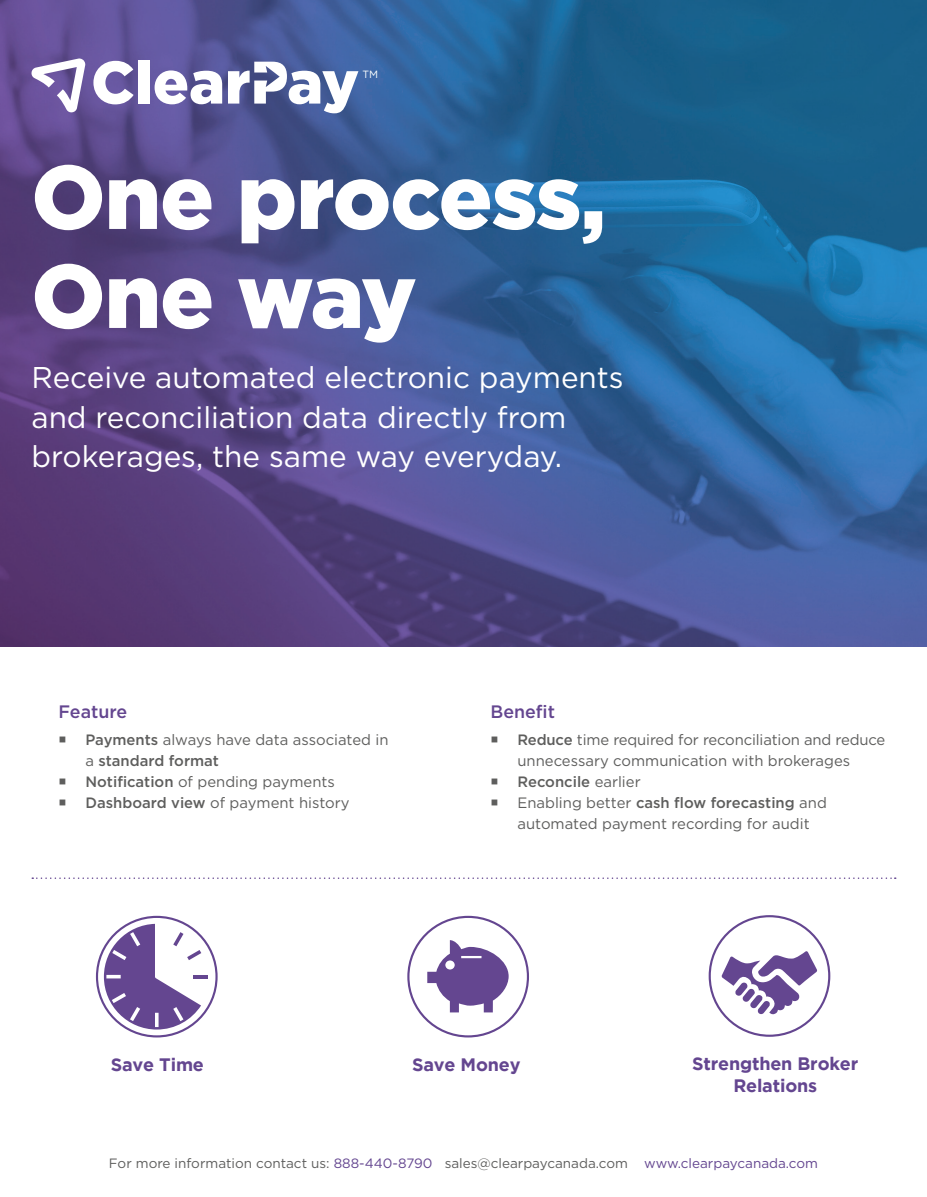
<style>
.page{position:relative;width:927px;height:1197px;background:#fff}
.page>*{position:absolute;margin:0;border:0;box-sizing:border-box;transform-origin:0 0}
.t1{font:900 90px/99px "Gotham HTF";letter-spacing:-.01em;color:#fff}
.t2{font:30px/39.8px "Gotham";color:#fff}
.t3{font:700 18px/21.6px "Gotham";letter-spacing:-.01em;color:#644690;text-align:center}
.t4{font:500 18px "Gotham";color:#644690}
.t5{font:15px/21px "Gotham";color:#5e5e5d}
.t6{font:13.5px "Gotham";color:#5e5e5d}
.t7{font:10.5px "Gotham";color:#fff}
.s1{font-weight:500}
.s2{color:#644690}
</style>
<div class="page">
<img style="left:0;top:0;width:927px;height:646px">
<div style="left:96px;top:916px;width:122px;height:122px;border:2px solid #644690;border-radius:50%"></div>
<div style="left:407px;top:916px;width:122px;height:122px;border:2px solid #644690;border-radius:50%"></div>
<svg style="left:427px;top:940px;width:82px;height:72px"></svg>
<hr style="left:193px;top:975px;width:14px;height:3px;background:#644690">
<svg style="left:104px;top:924px;width:97px;height:106px"></svg>
<svg style="left:30px;top:58px;width:56px;height:56px"></svg>
<svg style="left:93px;top:61px;width:41px;height:43px"></svg>
<div style="left:138px;top:60px;width:12px;height:44px;background:#fff"></div>
<svg style="left:155px;top:70px;width:67px;height:34px"></svg>
<svg style="left:228px;top:62px;width:130px;height:51px"></svg>
<div style="left:709px;top:915px;width:121px;height:122px;border:2px solid #644690;border-radius:50%"></div>
<svg style="left:721px;top:951px;width:96px;height:64px"></svg>
<svg style="left:32px;top:877px;width:864px;height:2px"></svg>
<svg style="left:0;top:0;width:5px;height:5px"></svg>
<svg style="left:922px;top:0;width:5px;height:5px"></svg>
<p class="t7" style="left:363px;top:67px;width:17px">TM</p>
<h1 class="t1" style="left:32px;top:146px;width:576px">One process,<br>One way</h1>
<h2 class="t2" style="left:32px;top:357px;width:594px">Receive automated electronic payments and reconciliation data directly from brokerages, the same way everyday.</h2>
<p class="t4" style="left:58px;top:700px;width:70px">Feature</p>
<p class="t5" style="left:86px;top:729px;width:305px"><span class="s1">Payments</span> always have data associated in a <span class="s1">standard format<br>Notification</span> of pending payments<br><span class="s1">Dashboard view</span> of payment history</p>
<p class="t4" style="left:490px;top:700px;width:66px">Benefit</p>
<p class="t5" style="left:518px;top:729px;width:369px"><span class="s1">Reduce</span> time required for reconciliation and reduce unnecessary communication with brokerages <span class="s1">Reconcile</span> earlier<br>Enabling better <span class="s1">cash flow forecasting</span> and automated payment recording for audit</p>
<p class="t3" style="left:111px;top:1054px;width:95px">Save Time</p>
<p class="t3" style="left:412px;top:1054px;width:110px">Save Money</p>
<p class="t3" style="left:692px;top:1052px;width:168px">Strengthen Broker<br>Relations</p>
<p class="t6" style="left:109px;top:1154px;width:711px">For more information contact us: <span class="s2">888-440-8790</span> sales@clearpaycanada.com <span class="s2">www.clearpaycanada.com</span></p>
</div>
